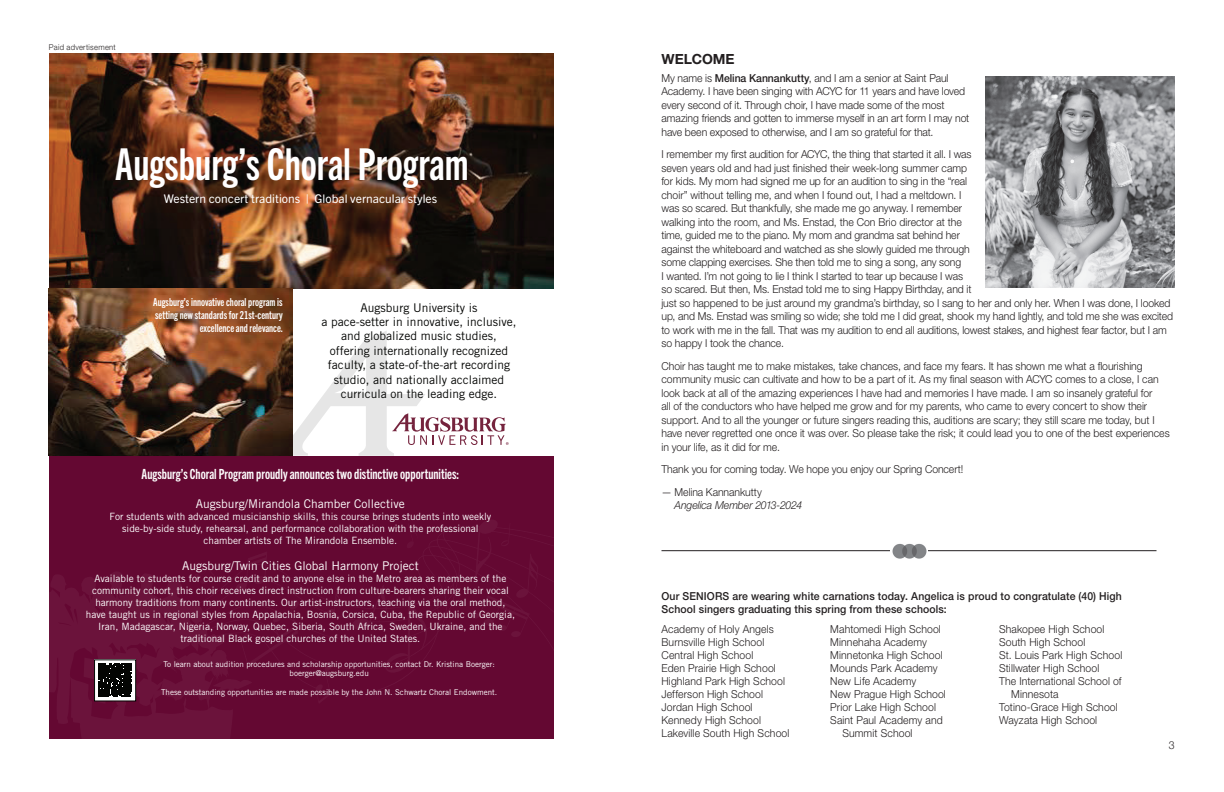
<style>
.page{position:relative;width:1224px;height:792px;background:#fff}
.page>*{position:absolute;margin:0;border:0;box-sizing:border-box;transform-origin:0 0}
.t1{font:44.1px "Trade Gothic Next LT Pro Bd Cm";color:#fff}
.t2{font:14px "Trade Gothic Next LT Pro Bd Cm";color:#fff}
.t3{font:700 14px "Helvetica Neue LT Std";letter-spacing:-.005em;color:#231f20}
.t4{font:12px/14.4px "Trade Gothic";color:#040503;text-align:center}
.t5{font:12px "Trade Gothic";color:#fff}
.t6{font:12px "Trade Gothic Next SR Pro";color:#fff}
.t7{font:300 11px/13.5px "Helvetica Neue LT Std";letter-spacing:-.005em;color:#231f20;scale:.95 1}
.t8{font:500 11px/13px "Helvetica Neue LT Std";letter-spacing:.015em;color:#231f20;scale:.95 1}
.t9{font:11px/13.2px "Trade Gothic Next LT Pro Bd Cm";color:#fff;text-align:right}
.t10{font:300 11px "Helvetica Neue LT Std";letter-spacing:.015em;color:#231f20;scale:.95 1}
.t11{font:italic 300 11px "Helvetica Neue LT Std";letter-spacing:-.01em;color:#231f20;scale:.95 1}
.t12{font:300 11px "Helvetica Neue";color:#231f20;scale:.95 1}
.t13{font:10px/12px "Trade Gothic";color:#fff;text-align:center}
.t14{font:8px/9.6px "Trade Gothic";color:#fff;text-align:center}
.t15{font:300 8px "Helvetica Neue LT Std";letter-spacing:.035em;color:#231f20;scale:.95 1}
.s1{font-weight:500}
</style>
<div class="page">
<hr style="left:662px;top:550px;width:494px;height:1px;background:#231f20">
<img style="left:891px;top:543px;width:36px;height:16px">
<img style="left:985px;top:76px;width:189px;height:212px">
<img style="left:49px;top:53px;width:505px;height:236px">
<div style="left:49px;top:456px;width:505px;height:283px;background:#640832"></div>
<svg style="left:471px;top:520px;width:63px;height:117px"></svg>
<svg style="left:353px;top:585px;width:73px;height:87px"></svg>
<svg style="left:327px;top:594px;width:10px;height:20px"></svg>
<svg style="left:316px;top:665px;width:15px;height:38px"></svg>
<img style="left:49px;top:289px;width:243px;height:167px">
<svg style="left:292px;top:330px;width:217px;height:126px"></svg>
<svg style="left:49px;top:553px;width:249px;height:186px"></svg>
<div style="left:94px;top:659px;width:42px;height:42px;border:1px solid #040503"></div>
<p class="t15" style="left:49px;top:42px;width:72px">Paid advertisement</p>
<h1 class="t1" style="left:115px;top:135px;width:355px">Augsburg’s Choral Program</h1>
<p class="t6" style="left:164px;top:190px;width:275px">Western concert traditions | Global vernacular styles</p>
<p class="t9" style="left:153px;top:294px;width:131px">Augsburg’s innovative choral program is setting new standards for 21st-century excellence and relevance.</p>
<p class="t4" style="left:322px;top:300px;width:196px">Augsburg University is<br>a pace-setter in innovative, inclusive, and globalized music studies, offering internationally recognized faculty, a state-of-the-art recording studio, and nationally acclaimed curricula on the leading edge.</p>
<p class="t2" style="left:142px;top:464px;width:319px">Augsburg’s Choral Program proudly announces two distinctive opportunities:</p>
<p class="t5" style="left:196px;top:496px;width:211px">Augsburg/Mirandola Chamber Collective</p>
<p class="t13" style="left:110px;top:510px;width:383px">For students with advanced musicianship skills, this course brings students into weekly side-by-side study, rehearsal, and performance collaboration with the professional chamber artists of The Mirandola Ensemble.</p>
<p class="t5" style="left:182px;top:559px;width:238px">Augsburg/Twin Cities Global Harmony Project</p>
<p class="t13" style="left:86px;top:573px;width:431px">Available to students for course credit and to anyone else in the Metro area as members of the community cohort, this choir receives direct instruction from culture-bearers sharing their vocal harmony traditions from many continents. Our artist-instructors, teaching via the oral method, have taught us in regional styles from Appalachia, Bosnia, Corsica, Cuba, the Republic of Georgia, Iran, Madagascar, Nigeria, Norway, Quebec, Siberia, South Africa, Sweden, Ukraine, and the traditional Black gospel churches of the United States.</p>
<p class="t14" style="left:163px;top:659px;width:333px">To learn about audition procedures and scholarship opportunities, contact Dr. Kristina Boerger: boerger@augsburg.edu</p>
<p class="t14" style="left:161px;top:688px;width:338px">These outstanding opportunities are made possible by the John N. Schwartz Choral Endowment.</p>
<p class="t3" style="left:662px;top:50px;width:75px">WELCOME</p>
<p class="t7" style="left:662px;top:71px;width:326px">My name is <span class="s1">Melina Kannankutty</span>, and I am a senior at Saint Paul Academy. I have been singing with ACYC for 11 years and have loved every second of it. Through choir, I have made some of the most amazing friends and gotten to immerse myself in an art form I may not have been exposed to otherwise, and I am so grateful for that.</p>
<p class="t7" style="left:662px;top:148px;width:540px">I remember my first audition for ACYC, the thing that started it all. I was<br>seven years old and had just finished their week-long summer camp<br>for kids. My mom had signed me up for an audition to sing in the “real<br>choir” without telling me, and when I found out, I had a meltdown. I<br>was so scared. But thankfully, she made me go anyway. I remember<br>walking into the room, and Ms. Enstad, the Con Brio director at the<br>time, guided me to the piano. My mom and grandma sat behind her<br>against the whiteboard and watched as she slowly guided me through<br>some clapping exercises. She then told me to sing a song, any song<br>I wanted. I’m not going to lie I think I started to tear up because I was<br>so scared. But then, Ms. Enstad told me to sing Happy Birthday, and it<br>just so happened to be just around my grandma’s birthday, so I sang to her and only her. When I was done, I looked up, and Ms. Enstad was smiling so wide; she told me I did great, shook my hand lightly, and told me she was excited to work with me in the fall. That was my audition to end all auditions, lowest stakes, and highest fear factor, but I am so happy I took the chance.</p>
<p class="t7" style="left:662px;top:359px;width:536px">Choir has taught me to make mistakes, take chances, and face my fears. It has shown me what a flourishing community music can cultivate and how to be a part of it. As my final season with ACYC comes to a close, I can look back at all of the amazing experiences I have had and memories I have made. I am so insanely grateful for<br>all of the conductors who have helped me grow and for my parents, who came to every concert to show their support. And to all the younger or future singers reading this, auditions are scary; they still scare me today, but I have never regretted one once it was over. So please take the risk; it could lead you to one of the best experiences in your life, as it did for me.</p>
<p class="t7" style="left:662px;top:463px;width:319px">Thank you for coming today. We hope you enjoy our Spring Concert!</p>
<p class="t7" style="left:662px;top:485px;width:107px">— Melina Kannankutty</p>
<p class="t11" style="left:675px;top:499px;width:136px">Angelica Member 2013-2024</p>
<p class="t8" style="left:662px;top:590px;width:486px">Our SENIORS are wearing white carnations today. Angelica is proud to congratulate (40) High<br>School singers graduating this spring from these schools:</p>
<p class="t7" style="left:662px;top:623px;width:136px;line-height:13px">Academy of Holy Angels<br>Burnsville High School<br>Central High School<br>Eden Prairie High School<br>Highland Park High School<br>Jefferson High School<br>Jordan High School<br>Kennedy High School<br>Lakeville South High School</p>
<p class="t7" style="left:830px;top:623px;width:118px">Mahtomedi High School</p>
<p class="t10" style="left:999px;top:623px;width:112px">Shakopee High School</p>
<p class="t7" style="left:999px;top:636px;width:92px">South High School</p>
<p class="t7" style="left:999px;top:649px;width:131px">St. Louis Park High School</p>
<p class="t7" style="left:999px;top:662px;width:107px">Stillwater High School</p>
<p class="t7" style="left:999px;top:675px;width:130px">The International School of</p>
<p class="t7" style="left:1011px;top:688px;width:52px">Minnesota</p>
<p class="t7" style="left:999px;top:701px;width:126px">Totino-Grace High School</p>
<p class="t7" style="left:999px;top:714px;width:105px">Wayzata High School</p>
<p class="t7" style="left:830px;top:636px;width:103px">Minnehaha Academy</p>
<p class="t7" style="left:830px;top:649px;width:120px">Minnetonka High School</p>
<p class="t10" style="left:830px;top:662px;width:115px">Mounds Park Academy</p>
<p class="t10" style="left:830px;top:675px;width:92px">New Life Academy</p>
<p class="t7" style="left:830px;top:688px;width:123px">New Prague High School</p>
<p class="t7" style="left:830px;top:701px;width:113px">Prior Lake High School</p>
<p class="t7" style="left:830px;top:714px;width:120px">Saint Paul Academy and</p>
<p class="t7" style="left:842px;top:727px;width:75px">Summit School</p>
<p class="t12" style="left:1169px;top:736px;width:8px">3</p>
</div>
